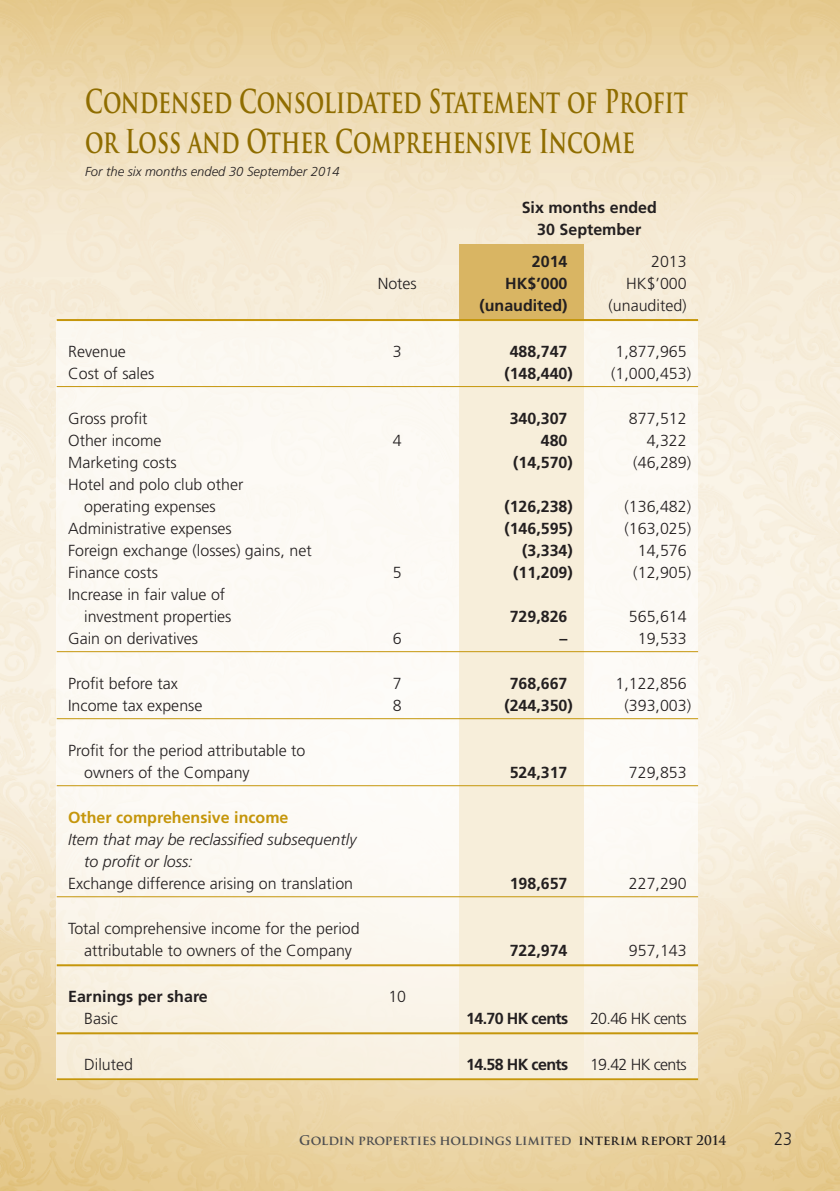
<style>
.page{position:relative;width:840px;height:1191px;background:#fff}
.page>*{position:absolute;margin:0;border:0;box-sizing:border-box;transform-origin:0 0}
.t1{font:700 32px/40px "Trajan Pro";color:#8f6d00;scale:.7 1}
.t2{font:300 18px "Frutiger LT Std";color:#231f20;scale:.9 1}
.t3{font:300 16px/22px "Frutiger LT Std";color:#231f20}
.t4{font:700 16px/22px "Frutiger LT Std";color:#231f20;text-align:center}
.t5{font:italic 300 16px/22px "Frutiger LT Std";color:#231f20}
.t6{font:700 16px "Frutiger LT Std";color:#c5960b}
.t7{font:700 16px "Frutiger LT Std";letter-spacing:-.04em;color:#231f20}
.t8{font:300 16px "Frutiger LT Std";letter-spacing:-.04em;color:#231f20}
.t9{font:700 13px "Trajan Pro";letter-spacing:-.005em;color:#4d4d4f}
.t10{font:italic 300 13px "Frutiger LT Std";color:#231f20}
.s1{color:#231f20}
</style>
<div class="page">
<img style="left:1px;top:0;width:838px;height:1191px">
<div style="left:57px;top:320px;width:640px;height:760px;background:linear-gradient(to bottom,#fdfbf8,#faf4e9)"></div>
<div style="left:459px;top:320px;width:124px;height:760px;background:#f7eeda"></div>
<div style="left:459px;top:244px;width:124px;height:77px;background:#d9b563"></div>
<hr style="left:57px;top:319px;width:640px;height:2px;background:#c5960b">
<hr style="left:57px;top:386px;width:640px;height:1px;background:#c5960b">
<hr style="left:57px;top:651px;width:640px;height:1px;background:#c5960b">
<hr style="left:57px;top:718px;width:640px;height:1px;background:#c5960b">
<hr style="left:57px;top:785px;width:640px;height:1px;background:#c5960b">
<hr style="left:57px;top:896px;width:640px;height:1px;background:#c5960b">
<hr style="left:57px;top:964px;width:640px;height:2px;background:#c5960b">
<hr style="left:57px;top:1032px;width:640px;height:2px;background:#c5960b">
<hr style="left:57px;top:1078px;width:640px;height:2px;background:#c5960b">
<h1 class="t1" style="left:85px;top:82px;width:862px">Condensed Consolidated Statement of Profit or Loss and Other Comprehensive Income</h1>
<p class="t10" style="left:85px;top:164px;width:256px">For the six months ended 30 September 2014</p>
<p class="t4" style="left:521px;top:196px;width:137px">Six months ended<br>30 September</p>
<p class="t4" style="left:531px;top:251px;width:37px">2014</p>
<p class="t3" style="left:650px;top:251px;width:37px">2013</p>
<p class="t3" style="left:377px;top:273px;width:41px">Notes</p>
<p class="t4" style="left:505px;top:273px;width:64px">HK$’000</p>
<p class="t3" style="left:626px;top:273px;width:62px">HK$’000</p>
<p class="t4" style="left:479px;top:295px;width:89px">(unaudited)</p>
<p class="t3" style="left:608px;top:295px;width:80px">(unaudited)</p>
<p class="t3" style="left:68px;top:341px;width:59px">Revenue</p>
<p class="t3" style="left:392px;top:341px;width:10px">3</p>
<p class="t4" style="left:509px;top:341px;width:59px">488,747</p>
<p class="t3" style="left:615px;top:341px;width:73px">1,877,965</p>
<p class="t3" style="left:68px;top:363px;width:88px">Cost of sales</p>
<p class="t4" style="left:504px;top:363px;width:70px">(148,440)</p>
<p class="t3" style="left:610px;top:363px;width:82px">(1,000,453)</p>
<p class="t3" style="left:68px;top:408px;width:81px">Gross profit</p>
<p class="t4" style="left:509px;top:408px;width:59px">340,307</p>
<p class="t3" style="left:628px;top:408px;width:59px">877,512</p>
<p class="t3" style="left:68px;top:430px;width:95px">Other income</p>
<p class="t3" style="left:392px;top:430px;width:10px">4</p>
<p class="t4" style="left:540px;top:430px;width:28px">480</p>
<p class="t3" style="left:646px;top:430px;width:42px">4,322</p>
<p class="t3" style="left:68px;top:452px;width:110px">Marketing costs</p>
<p class="t4" style="left:513px;top:452px;width:61px">(14,570)</p>
<p class="t3" style="left:633px;top:452px;width:59px">(46,289)</p>
<p class="t3" style="left:84px;top:474px;width:161px;text-indent:-16px">Hotel and polo club other operating expenses</p>
<p class="t4" style="left:504px;top:496px;width:70px">(126,238)</p>
<p class="t3" style="left:624px;top:496px;width:68px">(136,482)</p>
<p class="t3" style="left:68px;top:518px;width:165px">Administrative expenses</p>
<p class="t4" style="left:504px;top:518px;width:70px">(146,595)</p>
<p class="t3" style="left:624px;top:518px;width:68px">(163,025)</p>
<p class="t3" style="left:68px;top:540px;width:245px">Foreign exchange (losses) gains, net</p>
<p class="t4" style="left:522px;top:540px;width:52px">(3,334)</p>
<p class="t3" style="left:637px;top:540px;width:50px">14,576</p>
<p class="t3" style="left:68px;top:562px;width:91px">Finance costs</p>
<p class="t3" style="left:392px;top:562px;width:10px">5</p>
<p class="t4" style="left:513px;top:562px;width:61px">(11,209)</p>
<p class="t3" style="left:633px;top:562px;width:59px">(12,905)</p>
<p class="t3" style="left:84px;top:584px;width:149px;text-indent:-16px">Increase in fair value of investment properties</p>
<p class="t4" style="left:509px;top:606px;width:59px">729,826</p>
<p class="t3" style="left:628px;top:606px;width:59px">565,614</p>
<p class="t3" style="left:68px;top:628px;width:131px">Gain on derivatives</p>
<p class="t3" style="left:392px;top:628px;width:10px">6</p>
<p class="t4" style="left:559px;top:628px;width:9px">–</p>
<p class="t3" style="left:637px;top:628px;width:50px">19,533</p>
<p class="t3" style="left:68px;top:673px;width:111px">Profit before tax</p>
<p class="t3" style="left:392px;top:673px;width:10px">7</p>
<p class="t4" style="left:509px;top:673px;width:59px">768,667</p>
<p class="t3" style="left:615px;top:673px;width:73px">1,122,856</p>
<p class="t3" style="left:68px;top:695px;width:136px">Income tax expense</p>
<p class="t3" style="left:392px;top:695px;width:10px">8</p>
<p class="t4" style="left:504px;top:695px;width:70px">(244,350)</p>
<p class="t3" style="left:624px;top:695px;width:68px">(393,003)</p>
<p class="t3" style="left:84px;top:740px;width:223px;text-indent:-16px">Profit for the period attributable to owners of the Company</p>
<p class="t4" style="left:509px;top:762px;width:59px">524,317</p>
<p class="t3" style="left:628px;top:762px;width:59px">729,853</p>
<p class="t6" style="left:68px;top:808px;width:222px">Other comprehensive income</p>
<p class="t5" style="left:84px;top:829px;width:274px;text-indent:-16px">Item that may be reclassified subsequently to profit or loss:</p>
<p class="t3" style="left:68px;top:873px;width:286px">Exchange difference arising on translation</p>
<p class="t4" style="left:509px;top:873px;width:59px">198,657</p>
<p class="t3" style="left:628px;top:873px;width:59px">227,290</p>
<p class="t3" style="left:68px;top:918px;width:293px;text-align:center">Total comprehensive income for the period attributable to owners of the Company</p>
<p class="t4" style="left:509px;top:940px;width:59px">722,974</p>
<p class="t3" style="left:628px;top:940px;width:59px">957,143</p>
<p class="t4" style="left:68px;top:986px;width:141px">Earnings per share</p>
<p class="t3" style="left:388px;top:986px;width:19px">10</p>
<p class="t3" style="left:84px;top:1008px;width:35px">Basic</p>
<p class="t7" style="left:466px;top:1009px;width:103px">14.70 HK cents</p>
<p class="t8" style="left:589px;top:1010px;width:98px">20.46 HK cents</p>
<p class="t3" style="left:84px;top:1054px;width:50px">Diluted</p>
<p class="t7" style="left:466px;top:1055px;width:103px">14.58 HK cents</p>
<p class="t8" style="left:589px;top:1056px;width:98px">19.42 HK cents</p>
<p class="t9" style="left:299px;top:1132px;width:428px">Goldin properties holdings limited <span class="s1">interim report 2014</span></p>
<p class="t2" style="left:773px;top:1128px;width:21px">23</p>
</div>
